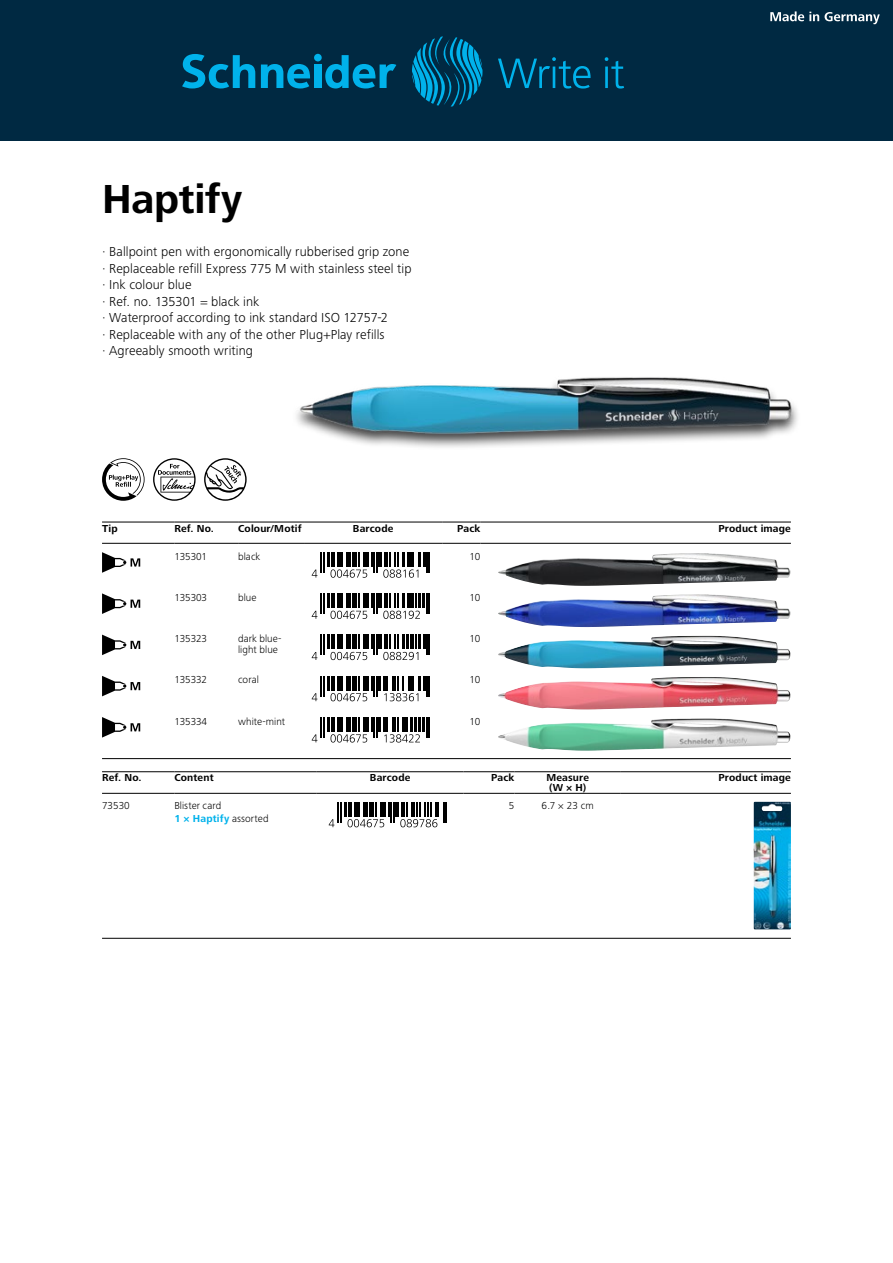
<style>
.page{position:relative;width:893px;height:1263px;background:#fff}
.page>*{position:absolute;margin:0;border:0;box-sizing:border-box;transform-origin:0 0}
.t1{font:700 42px "Frutiger Next LTW1 G";letter-spacing:-.005em;color:#000}
.t2{font:300 13.5px/16.5px "Frutiger Next LTW1 G";letter-spacing:.005em;color:#000}
.t3{font:300 10.5px/10.5px "Frutiger Next LTW1 G";color:#000}
.t4{font:700 10.5px/9.8px "Frutiger Next LTW1 G";letter-spacing:.015em;color:#000}
.s1{font-weight:700;color:#00b2eb}
</style>
<div class="page">
<div style="left:0;top:0;width:893px;height:140px;background:#002942"></div>
<svg style="left:770px;top:11px;width:49px;height:10px"></svg>
<svg style="left:825px;top:12px;width:55px;height:12px"></svg>
<svg style="left:182px;top:54px;width:73px;height:34px"></svg>
<div style="left:314px;top:54px;width:8px;height:7px;background:#00b2eb;border-radius:50%"></div>
<div style="left:314px;top:65px;width:7px;height:23px;background:#00b2eb"></div>
<svg style="left:261px;top:64px;width:49px;height:24px"></svg>
<svg style="left:325px;top:55px;width:71px;height:33px"></svg>
<svg style="left:412px;top:36px;width:70px;height:71px"></svg>
<svg style="left:498px;top:57px;width:93px;height:32px"></svg>
<svg style="left:605px;top:57px;width:19px;height:32px"></svg>
<img style="left:296px;top:377px;width:502px;height:71px">
<svg style="left:102px;top:458px;width:43px;height:43px"></svg>
<svg style="left:153px;top:458px;width:43px;height:43px"></svg>
<svg style="left:204px;top:458px;width:43px;height:43px"></svg>
<hr style="left:102px;top:522px;width:72px;height:1px;background:#000">
<hr style="left:102px;top:543px;width:72px;height:1px;background:#000">
<hr style="left:174px;top:522px;width:64px;height:1px;background:#000">
<hr style="left:174px;top:543px;width:64px;height:1px;background:#000">
<hr style="left:238px;top:522px;width:66px;height:1px;background:#000">
<hr style="left:238px;top:543px;width:66px;height:1px;background:#000">
<hr style="left:304px;top:522px;width:138px;height:1px;background:#000">
<hr style="left:304px;top:543px;width:138px;height:1px;background:#000">
<hr style="left:442px;top:522px;width:38px;height:1px;background:#000">
<hr style="left:442px;top:543px;width:38px;height:1px;background:#000">
<hr style="left:480px;top:522px;width:311px;height:1px;background:#000">
<hr style="left:480px;top:543px;width:311px;height:1px;background:#000">
<svg style="left:102px;top:552px;width:38px;height:21px"></svg>
<hr style="left:378px;top:552px;width:4px;height:15px;background:#000">
<svg style="left:312px;top:552px;width:65px;height:26px"></svg>
<svg style="left:383px;top:552px;width:47px;height:26px"></svg>
<img style="left:498px;top:553px;width:292px;height:33px">
<svg style="left:102px;top:593px;width:38px;height:21px"></svg>
<hr style="left:378px;top:593px;width:4px;height:15px;background:#000">
<svg style="left:312px;top:593px;width:65px;height:26px"></svg>
<svg style="left:383px;top:593px;width:47px;height:26px"></svg>
<img style="left:498px;top:594px;width:292px;height:33px">
<svg style="left:102px;top:635px;width:38px;height:20px"></svg>
<hr style="left:378px;top:635px;width:4px;height:14px;background:#000">
<svg style="left:312px;top:635px;width:65px;height:25px"></svg>
<svg style="left:383px;top:635px;width:47px;height:25px"></svg>
<img style="left:498px;top:636px;width:292px;height:32px">
<svg style="left:102px;top:676px;width:38px;height:20px"></svg>
<hr style="left:378px;top:676px;width:3px;height:14px;background:#000">
<svg style="left:312px;top:676px;width:65px;height:25px"></svg>
<svg style="left:383px;top:676px;width:47px;height:25px"></svg>
<img style="left:498px;top:677px;width:292px;height:32px">
<svg style="left:102px;top:717px;width:38px;height:21px"></svg>
<hr style="left:378px;top:717px;width:3px;height:15px;background:#000">
<svg style="left:312px;top:717px;width:65px;height:25px"></svg>
<svg style="left:383px;top:717px;width:47px;height:25px"></svg>
<img style="left:498px;top:718px;width:292px;height:33px">
<hr style="left:102px;top:758px;width:689px;height:1px;background:#000">
<hr style="left:102px;top:771px;width:72px;height:1px;background:#000">
<hr style="left:174px;top:771px;width:143px;height:1px;background:#000">
<hr style="left:317px;top:771px;width:146px;height:1px;background:#000">
<hr style="left:463px;top:771px;width:51px;height:1px;background:#000">
<hr style="left:514px;top:771px;width:107px;height:1px;background:#000">
<hr style="left:621px;top:771px;width:170px;height:1px;background:#000">
<hr style="left:102px;top:793px;width:72px;height:1px;background:#000">
<hr style="left:174px;top:793px;width:143px;height:1px;background:#000">
<hr style="left:317px;top:793px;width:146px;height:1px;background:#000">
<hr style="left:463px;top:793px;width:51px;height:1px;background:#000">
<hr style="left:514px;top:793px;width:107px;height:1px;background:#000">
<hr style="left:621px;top:793px;width:170px;height:1px;background:#000">
<hr style="left:395px;top:802px;width:4px;height:14px;background:#000">
<svg style="left:329px;top:802px;width:65px;height:25px"></svg>
<svg style="left:400px;top:802px;width:47px;height:25px"></svg>
<img style="left:754px;top:802px;width:37px;height:127px">
<hr style="left:102px;top:938px;width:689px;height:1px;background:#000">
<h1 class="t1" style="left:102px;top:175px;width:142px">Haptify</h1>
<p class="t2" style="left:102px;top:244px;width:311px">· Ballpoint pen with ergonomically rubberised grip zone · Replaceable refill Express 775 M with stainless steel tip · Ink colour blue<br>· Ref. no. 135301 = black ink<br>· Waterproof according to ink standard ISO 12757-2<br>· Replaceable with any of the other Plug+Play refills<br>· Agreeably smooth writing</p>
<p class="t4" style="left:102px;top:524px;width:17px">Tip</p>
<p class="t4" style="left:174px;top:524px;width:41px">Ref. No.</p>
<p class="t4" style="left:238px;top:524px;width:65px">Colour/Motif</p>
<p class="t4" style="left:353px;top:524px;width:42px">Barcode</p>
<p class="t4" style="left:457px;top:524px;width:25px">Pack</p>
<p class="t4" style="left:718px;top:524px;width:74px">Product image</p>
<p class="t3" style="left:174px;top:551px;width:34px">135301</p>
<p class="t3" style="left:238px;top:551px;width:24px">black</p>
<p class="t3" style="left:469px;top:551px;width:13px">10</p>
<p class="t3" style="left:174px;top:592px;width:34px">135303</p>
<p class="t3" style="left:238px;top:592px;width:20px">blue</p>
<p class="t3" style="left:469px;top:592px;width:13px">10</p>
<p class="t3" style="left:174px;top:633px;width:34px">135323</p>
<p class="t3" style="left:238px;top:633px;width:45px">dark blue&shy;light blue</p>
<p class="t3" style="left:469px;top:633px;width:13px">10</p>
<p class="t3" style="left:174px;top:675px;width:34px">135332</p>
<p class="t3" style="left:238px;top:675px;width:22px">coral</p>
<p class="t3" style="left:469px;top:675px;width:13px">10</p>
<p class="t3" style="left:174px;top:716px;width:34px">135334</p>
<p class="t3" style="left:238px;top:716px;width:49px">white-mint</p>
<p class="t3" style="left:469px;top:716px;width:13px">10</p>
<p class="t4" style="left:102px;top:773px;width:41px">Ref. No.</p>
<p class="t4" style="left:174px;top:773px;width:41px">Content</p>
<p class="t4" style="left:370px;top:773px;width:42px">Barcode</p>
<p class="t4" style="left:491px;top:773px;width:25px">Pack</p>
<p class="t4" style="left:546px;top:773px;width:44px">Measure (W × H)</p>
<p class="t4" style="left:718px;top:773px;width:74px">Product image</p>
<p class="t3" style="left:102px;top:801px;width:29px">73530</p>
<p class="t3" style="left:174px;top:800px;width:96px;line-height:12.5px">Blister card<br><span class="s1">1 × Haptify</span> assorted</p>
<p class="t3" style="left:509px;top:801px;width:7px">5</p>
<p class="t3" style="left:542px;top:801px;width:54px">6.7 × 23 cm</p>
</div>
